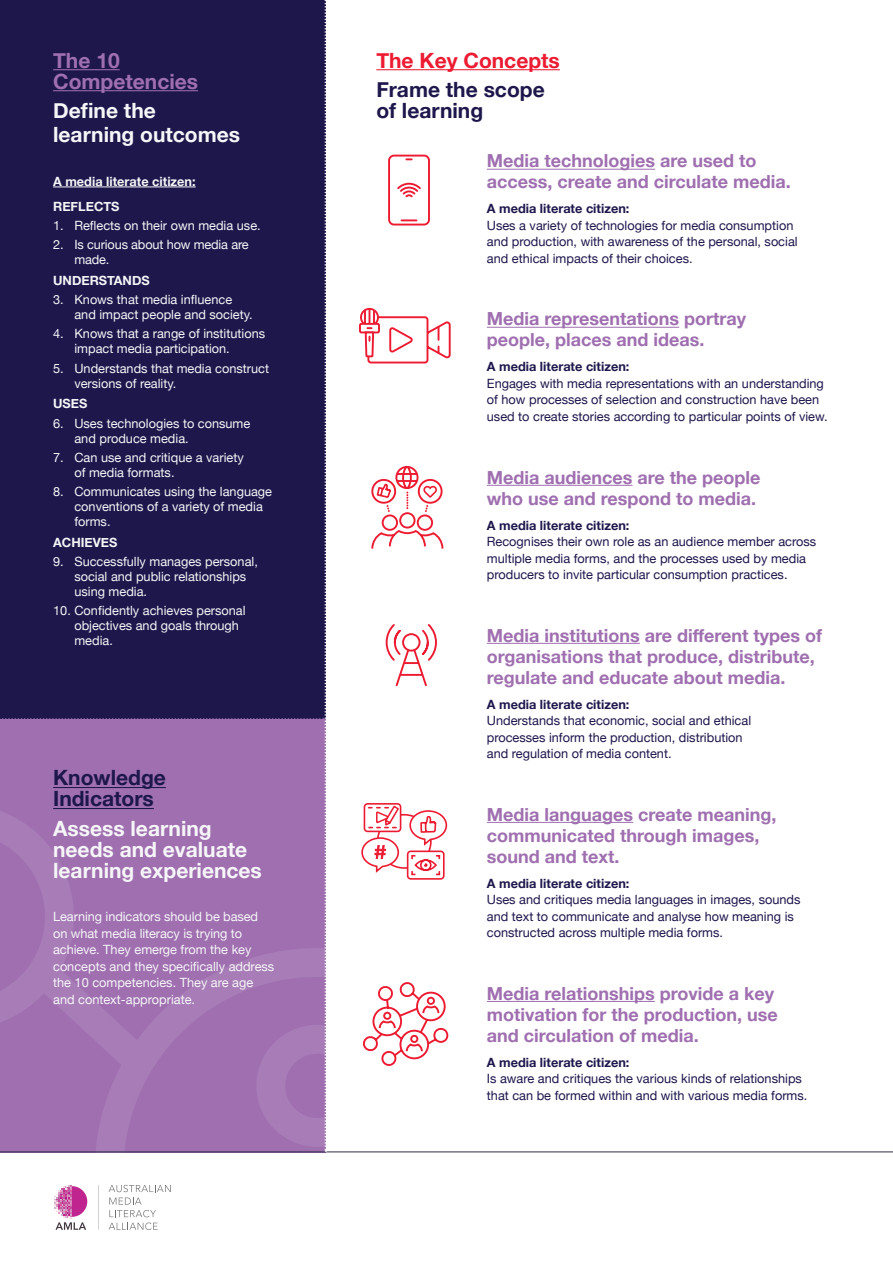
<style>
.page{position:relative;width:893px;height:1263px;background:#fff}
.page>*{position:absolute;margin:0;border:0;box-sizing:border-box;transform-origin:0 0}
.t1{font:700 21px/21px "Helvetica Neue";color:#f6f6f8}
.t2{font:700 21px/21px "Helvetica Neue";color:#1d174c}
.t3{font:700 21px/21px "Helvetica Neue";color:#9f6fb0}
.t4{font:700 21px "Helvetica Neue";color:#ed1b32}
.t5{font:700 18px/21px "Helvetica Neue";color:#9f6fb0}
.t6{font:12.75px/16.5px "Helvetica Neue";color:#1d174c}
.t7{font:12.75px/15px "Helvetica Neue";color:#f6f6f8}
.t8{font:700 12.75px "Helvetica Neue";color:#1d174c}
.t9{font:700 12.75px/25px "Helvetica Neue";color:#f6f6f8}
</style>
<div class="page">
<svg style="left:363px;top:982px;width:86px;height:84px"></svg>
<hr style="left:487px;top:1001px;width:168px;height:1px;background:#9f6fb0">
<div style="left:388px;top:155px;width:42px;height:70px;border:2px solid #ed1b32;border-radius:5px"></div>
<svg style="left:401px;top:219px;width:15px;height:2px"></svg>
<svg style="left:406px;top:158px;width:6px;height:2px"></svg>
<svg style="left:397px;top:182px;width:24px;height:16px"></svg>
<hr style="left:487px;top:169px;width:168px;height:1px;background:#9f6fb0">
<hr style="left:487px;top:327px;width:192px;height:1px;background:#9f6fb0">
<hr style="left:487px;top:485px;width:145px;height:1px;background:#9f6fb0">
<svg style="left:385px;top:624px;width:52px;height:63px"></svg>
<hr style="left:400px;top:674px;width:22px;height:2px;background:#ed1b32">
<hr style="left:487px;top:643px;width:153px;height:1px;background:#9f6fb0">
<hr style="left:487px;top:822px;width:146px;height:1px;background:#9f6fb0">
<hr style="left:376px;top:69px;width:184px;height:1px;background:#ed1b32">
<svg style="left:361px;top:803px;width:87px;height:77px"></svg>
<svg style="left:359px;top:307px;width:92px;height:242px"></svg>
<hr style="left:0;top:1152px;width:893px;height:1px;background:#2e2e45">
<svg style="left:55px;top:1185px;width:31px;height:45px"></svg>
<svg style="left:98px;top:1185px;width:1px;height:45px"></svg>
<svg style="left:109px;top:1185px;width:62px;height:19px"></svg>
<svg style="left:109px;top:1210px;width:49px;height:20px"></svg>
<svg style="left:0;top:0;width:326px;height:1152px;background:#4e3972"></svg>
<h1 class="t3" style="left:53px;top:50px;width:147px">The 10<br>Competencies</h1>
<h1 class="t1" style="left:53px;top:99px;width:188px;line-height:24px">Define the learning outcomes</h1>
<p class="t9" style="left:53px;top:169px;width:144px">A media literate citizen:<br>REFLECTS</p>
<p class="t7" style="left:53px;top:219px;width:209px">1. Reflects on their own media use.</p>
<p class="t7" style="left:74px;top:238px;width:176px;text-indent:-21px">2. Is curious about how media are made.</p>
<p class="t9" style="left:53px;top:268px;width:98px">UNDERSTANDS</p>
<p class="t7" style="left:74px;top:293px;width:180px;text-indent:-21px">3. Knows that media influence and impact people and society.</p>
<p class="t7" style="left:74px;top:327px;width:192px;text-indent:-21px">4. Knows that a range of institutions impact media participation.</p>
<p class="t7" style="left:74px;top:361px;width:196px;text-indent:-21px">5. Understands that media construct versions of reality.</p>
<p class="t9" style="left:53px;top:392px;width:36px">USES</p>
<p class="t7" style="left:74px;top:416px;width:177px;text-indent:-21px">6. Uses technologies to consume and produce media.</p>
<p class="t7" style="left:74px;top:451px;width:171px;text-indent:-21px">7. Can use and critique a variety of media formats.</p>
<p class="t7" style="left:74px;top:485px;width:199px;text-indent:-21px">8. Communicates using the language conventions of a variety of media forms.</p>
<p class="t9" style="left:53px;top:530px;width:66px">ACHIEVES</p>
<p class="t7" style="left:74px;top:555px;width:185px;text-indent:-21px">9. Successfully manages personal, social and public relationships using media.</p>
<p class="t7" style="left:74px;top:604px;width:173px;text-indent:-21px">10. Confidently achieves personal objectives and goals through media.</p>
<h1 class="t2" style="left:53px;top:768px;width:114px">Knowledge<br>Indicators</h1>
<h1 class="t1" style="left:53px;top:818px;width:210px">Assess learning needs and evaluate learning experiences</h1>
<p class="t7" style="left:53px;top:909px;width:223px;line-height:16.5px">Learning indicators should be based on what media literacy is trying to achieve. They emerge from the key concepts and they specifically address the 10 competencies. They are age and context-appropriate.</p>
<h1 class="t4" style="left:376px;top:44px;width:185px">The Key Concepts</h1>
<h1 class="t2" style="left:376px;top:80px;width:170px">Frame the scope of learning</h1>
<h2 class="t5" style="left:487px;top:151px;width:305px">Media technologies are used to access, create and circulate media.</h2>
<p class="t8" style="left:487px;top:199px;width:144px">A media literate citizen:</p>
<p class="t6" style="left:487px;top:218px;width:312px">Uses a variety of technologies for media consumption and production, with awareness of the personal, social and ethical impacts of their choices.</p>
<h2 class="t5" style="left:487px;top:309px;width:261px">Media representations portray people, places and ideas.</h2>
<p class="t8" style="left:487px;top:357px;width:144px">A media literate citizen:</p>
<p class="t6" style="left:487px;top:376px;width:342px">Engages with media representations with an understanding of how processes of selection and construction have been used to create stories according to particular points of view.</p>
<h2 class="t5" style="left:487px;top:467px;width:275px">Media audiences are the people who use and respond to media.</h2>
<p class="t8" style="left:487px;top:515px;width:144px">A media literate citizen:</p>
<p class="t6" style="left:487px;top:534px;width:331px">Recognises their own role as an audience member across multiple media forms, and the processes used by media producers to invite particular consumption practices.</p>
<h2 class="t5" style="left:487px;top:625px;width:337px">Media institutions are different types of organisations that produce, distribute, regulate and educate about media.</h2>
<p class="t8" style="left:487px;top:694px;width:144px">A media literate citizen:</p>
<p class="t6" style="left:487px;top:713px;width:266px">Understands that economic, social and ethical processes inform the production, distribution and regulation of media content.</p>
<h2 class="t5" style="left:487px;top:804px;width:291px">Media languages create meaning, communicated through images, sound and text.</h2>
<p class="t8" style="left:487px;top:873px;width:144px">A media literate citizen:</p>
<p class="t6" style="left:487px;top:892px;width:315px">Uses and critiques media languages in images, sounds and text to communicate and analyse how meaning is constructed across multiple media forms.</p>
<h2 class="t5" style="left:487px;top:983px;width:292px">Media relationships provide a key motivation for the production, use and circulation of media.</h2>
<p class="t8" style="left:487px;top:1052px;width:144px">A media literate citizen:</p>
<p class="t6" style="left:487px;top:1071px;width:322px">Is aware and critiques the various kinds of relationships that can be formed within and with various media forms.</p>
</div>
